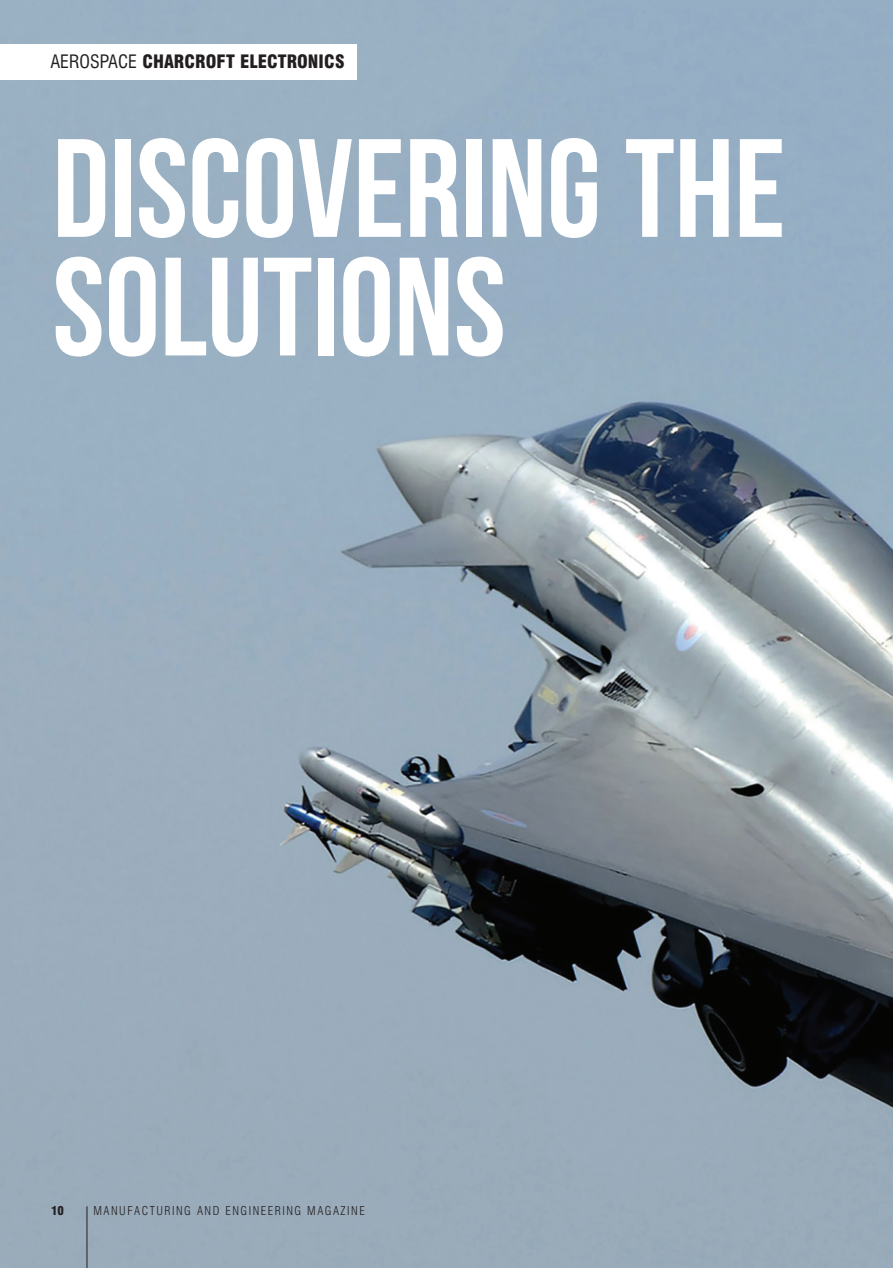
<style>
.page{position:relative;width:893px;height:1268px;background:#fff}
.page>*{position:absolute;margin:0;border:0;box-sizing:border-box;transform-origin:0 0}
.t1{font:139.5px/118.5px "Bebas Neue";color:#fff}
.t2{font:900 condensed 18px "Swiss 721 BT";color:#231f20}
.t3{font:300 condensed 12px "Swiss 721 BT";letter-spacing:.125em;color:#231f20}
.t4{font:900 condensed 12px "Swiss 721 BT";color:#231f20}
.s1{font-weight:400}
</style>
<div class="page">
<img style="left:0;top:0;width:893px;height:1267px">
<hr style="left:87px;top:1205px;width:1px;height:62px;background:#231f20">
<div style="left:0;top:44px;width:356px;height:36px;background:#fff"></div>
<h2 class="t2" style="left:50px;top:54px;width:296px"><span class="s1">AEROSPACE</span> CHARCROFT ELECTRONICS</h2>
<h1 class="t1" style="left:53px;top:129px;width:735px">DISCOVERING THE<br>SOLUTIONS</h1>
<p class="t4" style="left:51px;top:1206px;width:14px">10</p>
<p class="t3" style="left:94px;top:1206px;width:273px">MANUFACTURING AND ENGINEERING MAGAZINE</p>
</div>
